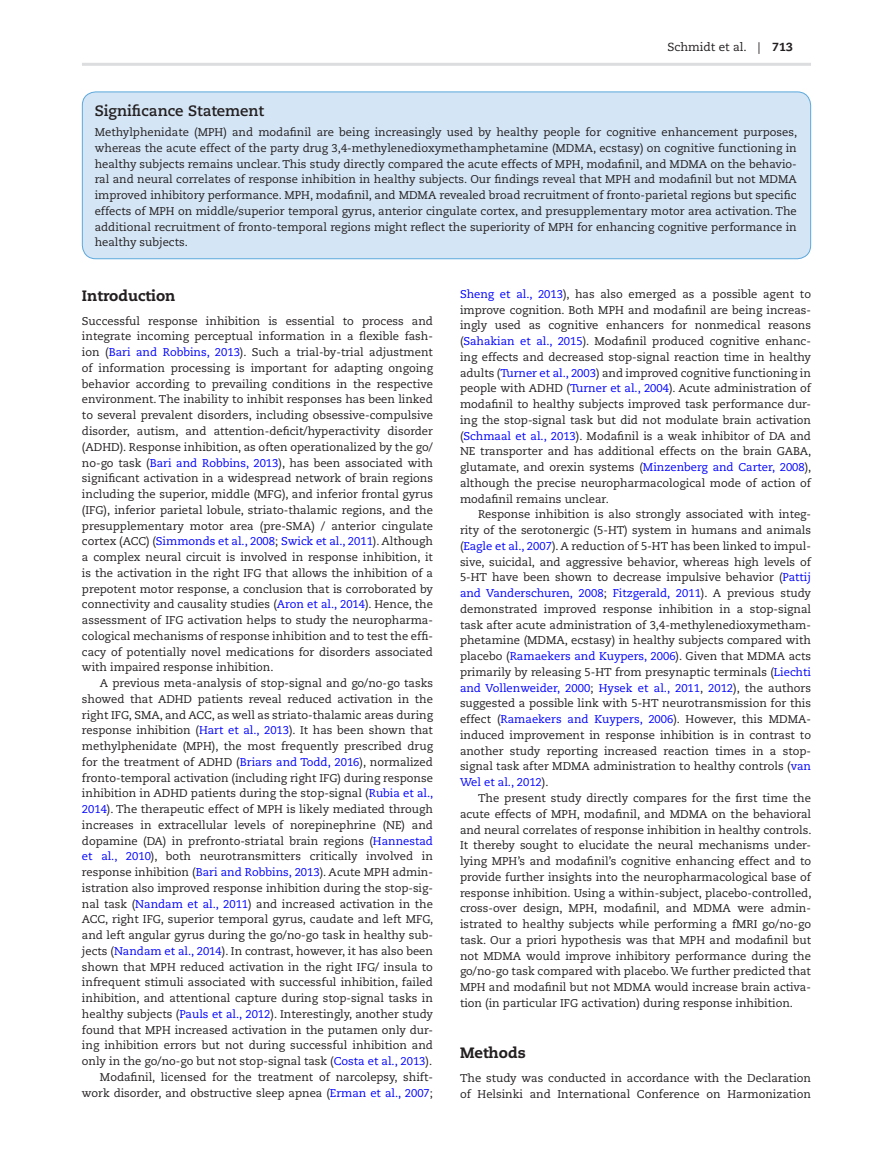
<style>
.page{position:relative;width:893px;height:1174px;background:#fff}
.page>*{position:absolute;margin:0;border:0;box-sizing:border-box;transform-origin:0 0}
.t1{font:700 15px "Caecilia LT Std";color:#231f20}
.t2{font:800 15px "Caecilia LT Std";color:#231f20}
.t3{font:11.7px "Caecilia LT Std";color:#231f20}
.t4{font:11.25px/15.8px "Caecilia LT Std";color:#231f20;text-align:justify}
.s1{font-weight:800}
.s2{color:#00f}
</style>
<div class="page">
<hr style="left:82px;top:63px;width:729px;height:3px;background:#dcdddf">
<div style="left:82px;top:92px;width:729px;height:167px;background:#d4e5f5;border-radius:14px"></div>
<div style="left:82px;top:91px;width:729px;height:168px;border:1px solid #5ba8dc;border-radius:14px"></div>
<p class="t3" style="left:668px;top:40px;width:127px">Schmidt et al. | <span class="s1">713</span></p>
<h1 class="t1" style="left:95px;top:102px;width:171px">Significance Statement</h1>
<p class="t4" style="left:95px;top:124px;width:704px">Methylphenidate (MPH) and modafinil are being increasingly used by healthy people for cognitive enhancement purposes, whereas the acute effect of the party drug 3,4-methylenedioxymethamphetamine (MDMA, ecstasy) on cognitive functioning in healthy subjects remains unclear. This study directly compared the acute effects of MPH, modafinil, and MDMA on the behavio&shy;ral and neural correlates of response inhibition in healthy subjects. Our findings reveal that MPH and modafinil but not MDMA improved inhibitory performance. MPH, modafinil, and MDMA revealed broad recruitment of fronto-parietal regions but specific effects of MPH on middle/superior temporal gyrus, anterior cingulate cortex, and presupplementary motor area activation. The additional recruitment of fronto-temporal regions might reflect the superiority of MPH for enhancing cognitive performance in healthy subjects.</p>
<h1 class="t2" style="left:82px;top:286px;width:95px">Introduction</h1>
<p class="t4" style="left:82px;top:313px;width:353px">Successful response inhibition is essential to process and integrate incoming perceptual information in a flexible fash&shy;ion (<span class="s2">Bari and Robbins, 2013</span>). Such a trial-by-trial adjustment of information processing is important for adapting ongoing behavior according to prevailing conditions in the respective environment. The inability to inhibit responses has been linked to several prevalent disorders, including obsessive-compulsive disorder, autism, and attention-deficit/hyperactivity disorder (ADHD). Response inhibition, as often operationalized by the go/ no-go task (<span class="s2">Bari and Robbins, 2013</span>), has been associated with significant activation in a widespread network of brain regions including the superior, middle (MFG), and inferior frontal gyrus (IFG), inferior parietal lobule, striato-thalamic regions, and the presupplementary motor area (pre-SMA) / anterior cingulate cortex (ACC) (<span class="s2">Simmonds et al., 2008</span>; <span class="s2">Swick et al., 2011</span>). Although a complex neural circuit is involved in response inhibition, it is the activation in the right IFG that allows the inhibition of a prepotent motor response, a conclusion that is corroborated by connectivity and causality studies (<span class="s2">Aron et al., 2014</span>). Hence, the assessment of IFG activation helps to study the neuropharma&shy;cological mechanisms of response inhibition and to test the effi&shy;cacy of potentially novel medications for disorders associated with impaired response inhibition.</p>
<p class="t4" style="left:82px;top:675px;width:353px;text-align:right">A previous meta-analysis of stop-signal and go/no-go tasks showed that ADHD patients reveal reduced activation in the right IFG, SMA, and ACC, as well as striato-thalamic areas during response inhibition (<span class="s2">Hart et al., 2013</span>). It has been shown that methylphenidate (MPH), the most frequently prescribed drug for the treatment of ADHD (<span class="s2">Briars and Todd, 2016</span>), normalized fronto-temporal activation (including right IFG) during response inhibition in ADHD patients during the stop-signal (<span class="s2">Rubia et al., 2014</span>). The therapeutic effect of MPH is likely mediated through increases in extracellular levels of norepinephrine (NE) and dopamine (DA) in prefronto-striatal brain regions (<span class="s2">Hannestad et al., 2010</span>), both neurotransmitters critically involved in response inhibition (<span class="s2">Bari and Robbins, 2013</span>). Acute MPH admin&shy;istration also improved response inhibition during the stop-sig&shy;nal task (<span class="s2">Nandam et al., 2011</span>) and increased activation in the ACC, right IFG, superior temporal gyrus, caudate and left MFG, and left angular gyrus during the go/no-go task in healthy sub&shy;jects (<span class="s2">Nandam et al., 2014</span>). In contrast, however, it has also been shown that MPH reduced activation in the right IFG/ insula to infrequent stimuli associated with successful inhibition, failed inhibition, and attentional capture during stop-signal tasks in healthy subjects (<span class="s2">Pauls et al., 2012</span>). Interestingly, another study found that MPH increased activation in the putamen only dur&shy;ing inhibition errors but not during successful inhibition and only in the go/no-go but not stop-signal task (<span class="s2">Costa et al., 2013</span>).<br>Modafinil, licensed for the treatment of narcolepsy, shift&shy;work disorder, and obstructive sleep apnea (<span class="s2">Erman et al., 2007</span>;</p>
<p class="t4" style="left:460px;top:286px;width:353px"><span class="s2">Sheng et al., 2013</span>), has also emerged as a possible agent to improve cognition. Both MPH and modafinil are being increas&shy;ingly used as cognitive enhancers for nonmedical reasons (<span class="s2">Sahakian et al., 2015</span>). Modafinil produced cognitive enhanc&shy;ing effects and decreased stop-signal reaction time in healthy adults (<span class="s2">Turner et al., 2003</span>) and improved cognitive functioning in people with ADHD (<span class="s2">Turner et al., 2004</span>). Acute administration of modafinil to healthy subjects improved task performance dur&shy;ing the stop-signal task but did not modulate brain activation (<span class="s2">Schmaal et al., 2013</span>). Modafinil is a weak inhibitor of DA and NE transporter and has additional effects on the brain GABA, glutamate, and orexin systems (<span class="s2">Minzenberg and Carter, 2008</span>), although the precise neuropharmacological mode of action of modafinil remains unclear.</p>
<p class="t4" style="left:460px;top:507px;width:353px;text-indent:18px">Response inhibition is also strongly associated with integ&shy;rity of the serotonergic (5-HT) system in humans and animals (<span class="s2">Eagle et al., 2007</span>). A reduction of 5-HT has been linked to impul&shy;sive, suicidal, and aggressive behavior, whereas high levels of 5-HT have been shown to decrease impulsive behavior (<span class="s2">Pattij and Vanderschuren, 2008</span>; <span class="s2">Fitzgerald, 2011</span>). A previous study demonstrated improved response inhibition in a stop-signal task after acute administration of 3,4-methylenedioxymetham&shy;phetamine (MDMA, ecstasy) in healthy subjects compared with placebo (<span class="s2">Ramaekers and Kuypers, 2006</span>). Given that MDMA acts primarily by releasing 5-HT from presynaptic terminals (<span class="s2">Liechti and Vollenweider, 2000</span>; <span class="s2">Hysek et al., 2011</span>, <span class="s2">2012</span>), the authors suggested a possible link with 5-HT neurotransmission for this effect (<span class="s2">Ramaekers and Kuypers, 2006</span>). However, this MDMA&shy;induced improvement in response inhibition is in contrast to another study reporting increased reaction times in a stop&shy;signal task after MDMA administration to healthy controls (<span class="s2">van Wel et al., 2012</span>).</p>
<p class="t4" style="left:460px;top:790px;width:353px;text-indent:18px">The present study directly compares for the first time the acute effects of MPH, modafinil, and MDMA on the behavioral and neural correlates of response inhibition in healthy controls.<br>It thereby sought to elucidate the neural mechanisms under&shy;lying MPH’s and modafinil’s cognitive enhancing effect and to provide further insights into the neuropharmacological base of response inhibition. Using a within-subject, placebo-controlled, cross-over design, MPH, modafinil, and MDMA were admin&shy;istrated to healthy subjects while performing a fMRI go/no-go task. Our a priori hypothesis was that MPH and modafinil but not MDMA would improve inhibitory performance during the go/no-go task compared with placebo. We further predicted that MPH and modafinil but not MDMA would increase brain activa&shy;tion (in particular IFG activation) during response inhibition.</p>
<h1 class="t2" style="left:460px;top:1043px;width:67px">Methods</h1>
<p class="t4" style="left:460px;top:1070px;width:353px">The study was conducted in accordance with the Declaration of Helsinki and International Conference on Harmonization</p>
</div>
